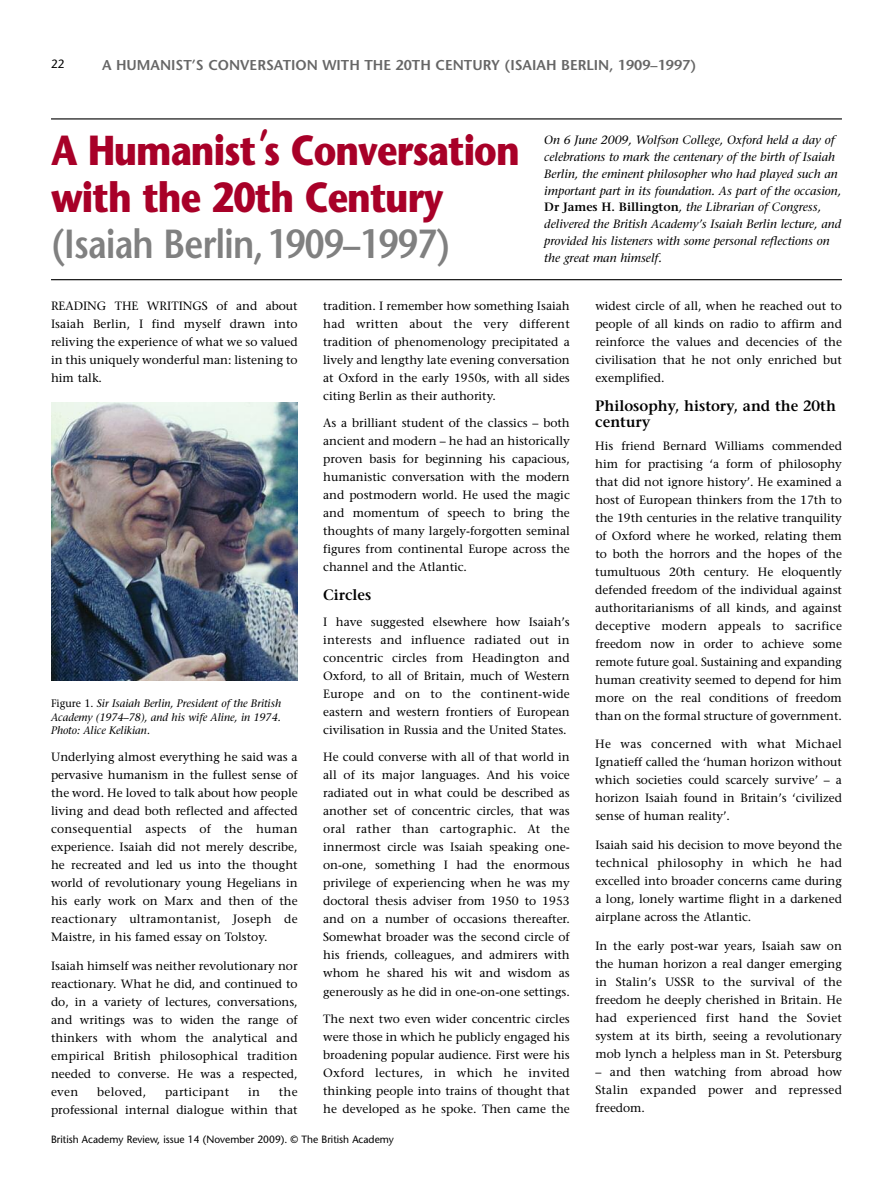
<style>
.page{position:relative;width:893px;height:1191px;background:#fff}
.page>*{position:absolute;margin:0;border:0;box-sizing:border-box;transform-origin:0 0}
.t1{font:700 42px/46.5px "Stone Sans";letter-spacing:-.025em;color:#a80028;scale:.85 1}
.t2{font:600 40.5px "Stone Sans";letter-spacing:-.02em;color:#808080;scale:.85 1}
.t3{font:600 15px/16.5px "Stone Serif";color:#000}
.t4{font:600 14.25px "Stone Sans";color:#666}
.t5{font:12px/18px "Stone Serif";color:#000;text-align:justify}
.t6{font:italic 12px/16.8px "Stone Serif";color:#000}
.t7{font:12px "Stone Serif";letter-spacing:.02em;color:#000}
.t8{font:12px "Stone Sans";color:#000}
.t9{font:italic 10.8px/13.5px "Stone Serif";color:#000;text-align:justify}
.t10{font:10.5px "Stone Sans";color:#000}
.s1{font-weight:600;font-style:normal}
.s2{font-style:normal}
</style>
<div class="page">
<img style="left:51px;top:402px;width:247px;height:278px">
<hr style="left:51px;top:118px;width:791px;height:1px;background:#000">
<hr style="left:51px;top:279px;width:791px;height:1px;background:#000">
<p class="t8" style="left:51px;top:60px;width:15px">22</p>
<p class="t4" style="left:102px;top:60px;width:596px">A HUMANIST’S CONVERSATION WITH THE 20TH CENTURY (ISAIAH BERLIN, 1909–1997)</p>
<h1 class="t1" style="left:51px;top:131px;width:553px">A Humanist’s Conversation with the 20th Century</h1>
<h2 class="t2" style="left:51px;top:228px;width:471px">(Isaiah Berlin,1909–1997)</h2>
<p class="t6" style="left:544px;top:133px;width:298px">On 6 June 2009, Wolfson College, Oxford held a day of celebrations to mark the centenary of the birth of Isaiah Berlin, the eminent philosopher who had played such an important part in its foundation. As part of the occasion, <span class="s1">Dr James H. Billington</span>, the Librarian of Congress, delivered the British Academy’s Isaiah Berlin lecture, and provided his listeners with some personal reflections on the great man himself.</p>
<p class="t5" style="left:51px;top:298px;width:248px">READING THE WRITINGS of and about Isaiah Berlin, I find myself drawn into reliving the experience of what we so valued in this uniquely wonderful man: listening to him talk.</p>
<p class="t9" style="left:51px;top:698px;width:232px"><span class="s2">Figure 1.</span> Sir Isaiah Berlin, President of the British Academy (1974–78), and his wife Aline, in 1974.<br>Photo: Alice Kelikian.</p>
<p class="t5" style="left:51px;top:749px;width:248px">Underlying almost everything he said was a pervasive humanism in the fullest sense of the word. He loved to talk about how people living and dead both reflected and affected consequential aspects of the human experience. Isaiah did not merely describe, he recreated and led us into the thought world of revolutionary young Hegelians in his early work on Marx and then of the reactionary ultramontanist, Joseph de Maistre, in his famed essay on Tolstoy.</p>
<p class="t5" style="left:51px;top:957px;width:248px">Isaiah himself was neither revolutionary nor reactionary. What he did, and continued to do, in a variety of lectures, conversations, and writings was to widen the range of thinkers with whom the analytical and empirical British philosophical tradition needed to converse. He was a respected, even</p>
<p class="t5" style="left:51px;top:1083px;width:248px;text-align:right">the<br>professional internal dialogue within that</p>
<p class="t7" style="left:97px;top:1086px;width:51px">beloved,</p>
<p class="t7" style="left:165px;top:1086px;width:66px">participant</p>
<p class="t5" style="left:248px;top:1083px;width:13px">in</p>
<p class="t5" style="left:323px;top:298px;width:248px">tradition. I remember how something Isaiah had written about the very different tradition of phenomenology precipitated a lively and lengthy late evening conversation at Oxford in the early 1950s, with all sides citing Berlin as their authority.</p>
<p class="t5" style="left:323px;top:415px;width:248px">As a brilliant student of the classics – both ancient and modern – he had an historically proven basis for beginning his capacious, humanistic conversation with the modern and postmodern world. He used the magic and momentum of speech to bring the thoughts of many largely-forgotten seminal figures from continental Europe across the channel and the Atlantic.</p>
<p class="t3" style="left:323px;top:588px;width:50px">Circles</p>
<p class="t5" style="left:323px;top:614px;width:248px">I have suggested elsewhere how Isaiah’s interests and influence radiated out in concentric circles from Headington and Oxford, to all of Britain, much of Western Europe and on to the continent-wide eastern and western frontiers of European civilisation in Russia and the United States.</p>
<p class="t5" style="left:323px;top:749px;width:248px">He could converse with all of that world in all of its major languages. And his voice radiated out in what could be described as another set of concentric circles, that was oral rather than cartographic. At the innermost circle was Isaiah speaking one&shy;on-one, something I had the enormous privilege of experiencing when he was my doctoral thesis adviser from 1950 to 1953 and on a number of occasions thereafter.<br>Somewhat broader was the second circle of his friends, colleagues, and admirers with whom he shared his wit and wisdom as generously as he did in one-on-one settings.</p>
<p class="t5" style="left:323px;top:1011px;width:248px">The next two even wider concentric circles were those in which he publicly engaged his broadening popular audience. First were his Oxford lectures, in which he invited thinking people into trains of thought that he developed as he spoke. Then came the</p>
<p class="t10" style="left:51px;top:1135px;width:344px">British Academy Review, issue 14 (November 2009). © The British Academy</p>
<p class="t5" style="left:595px;top:298px;width:248px">widest circle of all, when he reached out to people of all kinds on radio to affirm and reinforce the values and decencies of the civilisation that he not only enriched but exemplified.</p>
<p class="t3" style="left:595px;top:399px;width:242px">Philosophy, history, and the 20th century</p>
<p class="t5" style="left:595px;top:438px;width:248px">His friend Bernard Williams commended him for practising ‘a form of philosophy that did not ignore history’. He examined a host of European thinkers from the 17th to the 19th centuries in the relative tranquility of Oxford where he worked, relating them to both the horrors and the hopes of the tumultuous 20th century. He eloquently defended freedom of the individual against authoritarianisms of all kinds, and against deceptive modern appeals to sacrifice freedom now in order to achieve some remote future goal. Sustaining and expanding human creativity seemed to depend for him more on the real conditions of freedom than on the formal structure of government.</p>
<p class="t5" style="left:595px;top:736px;width:248px">He was concerned with what Michael Ignatieff called the ‘human horizon without which societies could scarcely survive’ – a horizon Isaiah found in Britain’s ‘civilized sense of human reality’.</p>
<p class="t5" style="left:595px;top:837px;width:248px">Isaiah said his decision to move beyond the technical philosophy in which he had excelled into broader concerns came during a long, lonely wartime flight in a darkened airplane across the Atlantic.</p>
<p class="t5" style="left:595px;top:937px;width:248px">In the early post-war years, Isaiah saw on the human horizon a real danger emerging in Stalin’s USSR to the survival of the freedom he deeply cherished in Britain. He had experienced first hand the Soviet system at its birth, seeing a revolutionary mob lynch a helpless man in St. Petersburg</p>
<p class="t5" style="left:595px;top:1063px;width:248px">– and then watching from abroad how Stalin expanded power and repressed freedom.</p>
</div>
